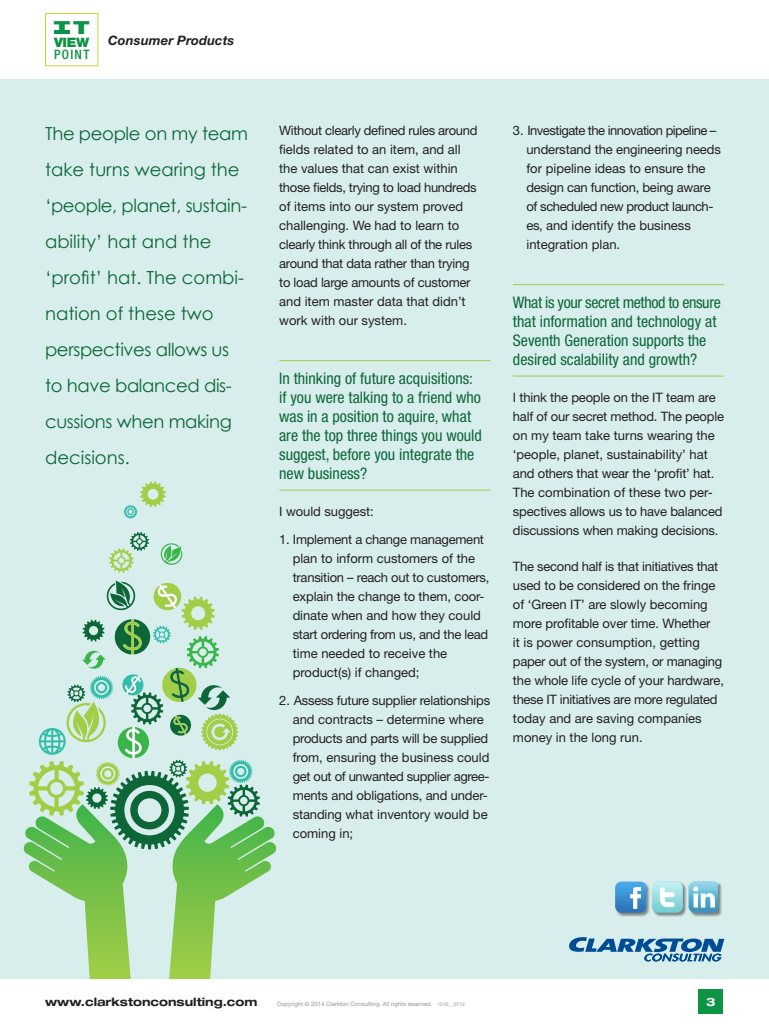
<style>
.page{position:relative;width:769px;height:1024px;background:#fff}
.page>*{position:absolute;margin:0;border:0;box-sizing:border-box;transform-origin:0 0}
.t1{font:18px/36px "Century Gothic";letter-spacing:-.02em;color:#0c6638}
.t2{font:900 expanded 18px "Helvetica Neue LT Std";color:#0d9344;scale:1.1 1}
.subheads{font:condensed 16px/19px "Helvetica Neue LT Std";color:#0c6638}
.body_copy{font:13px/19px "Helvetica Neue LT Std";letter-spacing:-.015em;color:#231f20}
.bullet{font:13px/19px "Helvetica Neue LT Std";letter-spacing:-.01em;color:#231f20}
.t3{font:italic 700 13px "Helvetica Neue LT Std";letter-spacing:.01em;color:#231f20}
.t4{font:500 condensed 13px "Helvetica Neue LT Std";letter-spacing:.1em;color:#0d9344}
.t5{font:900 13px "Helvetica Neue LT Std";color:#0d9344;scale:1.05 1}
.heads{font:700 expanded 11.5px "Helvetica Neue LT Std";color:#231f20}
.heads-2{font:700 expanded 11.5px "Helvetica Neue LT Std";color:#fff}
.heads-3{font:6px "Helvetica Neue LT Std";color:#939598}
.s1{font-size:5px}
</style>
<div class="page">
<div style="left:45px;top:13px;width:53px;height:53px;border:1px solid #c1d72f"></div>
<hr style="left:54px;top:30px;width:16px;height:4px;background:#0d9344">
<div style="left:0;top:80px;width:768px;height:899px;background:#d8eeed"></div>
<div style="left:697px;top:989px;width:25px;height:24px;background:#0d9344"></div>
<hr style="left:512px;top:284px;width:211px;height:1px;background:#a1cd47">
<hr style="left:512px;top:376px;width:211px;height:1px;background:#a1cd47">
<hr style="left:279px;top:360px;width:211px;height:1px;background:#a1cd47">
<hr style="left:279px;top:490px;width:211px;height:1px;background:#a1cd47">
<div style="left:614px;top:881px;width:108px;height:36px;background:#231f20;opacity:.5"></div>
<img style="left:614px;top:882px;width:32px;height:31px">
<img style="left:651px;top:882px;width:31px;height:31px">
<img style="left:688px;top:882px;width:29px;height:31px">
<svg style="left:569px;top:937px;width:154px;height:24px"></svg>
<svg style="left:123px;top:482px;width:43px;height:37px"></svg>
<svg style="left:109px;top:532px;width:40px;height:41px"></svg>
<svg style="left:160px;top:543px;width:23px;height:22px"></svg>
<svg style="left:23px;top:581px;width:253px;height:398px"></svg>
<h1 class="t2" style="left:54px;top:15px;width:34px">TT</h1>
<p class="t5" style="left:54px;top:34px;width:35px">VIEW</p>
<p class="t4" style="left:54px;top:46px;width:37px">POINT</p>
<p class="t3" style="left:108px;top:32px;width:128px">Consumer Products</p>
<p class="t1" style="left:45px;top:115px;width:204px">The people on my team take turns wearing the ‘people, planet, sustain&shy;ability’ hat and the ‘profit’ hat. The combi&shy;nation of these two perspectives allows us to have balanced dis&shy;cussions when making decisions.</p>
<p class="body_copy" style="left:279px;top:121px;width:199px">Without clearly defined rules around fields related to an item, and all the values that can exist within those fields, trying to load hundreds of items into our system proved challenging. We had to learn to clearly think through all of the rules around that data rather than trying to load large amounts of customer and item master data that didn’t work with our system.</p>
<p class="subheads" style="left:279px;top:369px;width:204px">In thinking of future acquisitions: if you were talking to a friend who was in a position to aquire, what are the top three things you would suggest, before you integrate the new business?</p>
<p class="body_copy" style="left:279px;top:501px;width:96px">I would suggest:</p>
<p class="bullet" style="left:292px;top:529px;width:198px;text-indent:-13px">1. Implement a change management plan to inform customers of the transition – reach out to customers, explain the change to them, coor&shy;dinate when and how they could start ordering from us, and the lead time needed to receive the product(s) if changed;</p>
<p class="bullet" style="left:292px;top:691px;width:199px;text-indent:-13px">2. Assess future supplier relationships and contracts – determine where products and parts will be supplied from, ensuring the business could get out of unwanted supplier agree&shy;ments and obligations, and under&shy;standing what inventory would be coming in;</p>
<p class="bullet" style="left:526px;top:121px;width:196px;text-indent:-13px">3. Investigate the innovation pipeline – understand the engineering needs for pipeline ideas to ensure the design can function, being aware of scheduled new product launch&shy;es, and identify the business integration plan.</p>
<p class="subheads" style="left:512px;top:293px;width:209px">What is your secret method to ensure that information and technology at Seventh Generation supports the desired scalability and growth?</p>
<p class="body_copy" style="left:512px;top:387px;width:212px">I think the people on the IT team are half of our secret method. The people on my team take turns wearing the ‘people, planet, sustainability’ hat and others that wear the ‘profit’ hat.<br>The combination of these two per&shy;spectives allows us to have balanced discussions when making decisions.</p>
<p class="body_copy" style="left:512px;top:557px;width:212px">The second half is that initiatives that used to be considered on the fringe of ‘Green IT’ are slowly becoming more profitable over time. Whether<br>it is power consumption, getting paper out of the system, or managing the whole life cycle of your hardware, these IT initiatives are more regulated today and are saving companies money in the long run.</p>
<p class="heads" style="left:45px;top:994px;width:214px">www.clarkstonconsulting.com</p>
<p class="heads-3" style="left:276px;top:1000px;width:189px">Copyright © 2014 Clarkton Consulting. All rights reserved. <span class="s1">1210__0715</span></p>
<p class="heads-2" style="left:705px;top:994px;width:11px">3</p>
</div>
